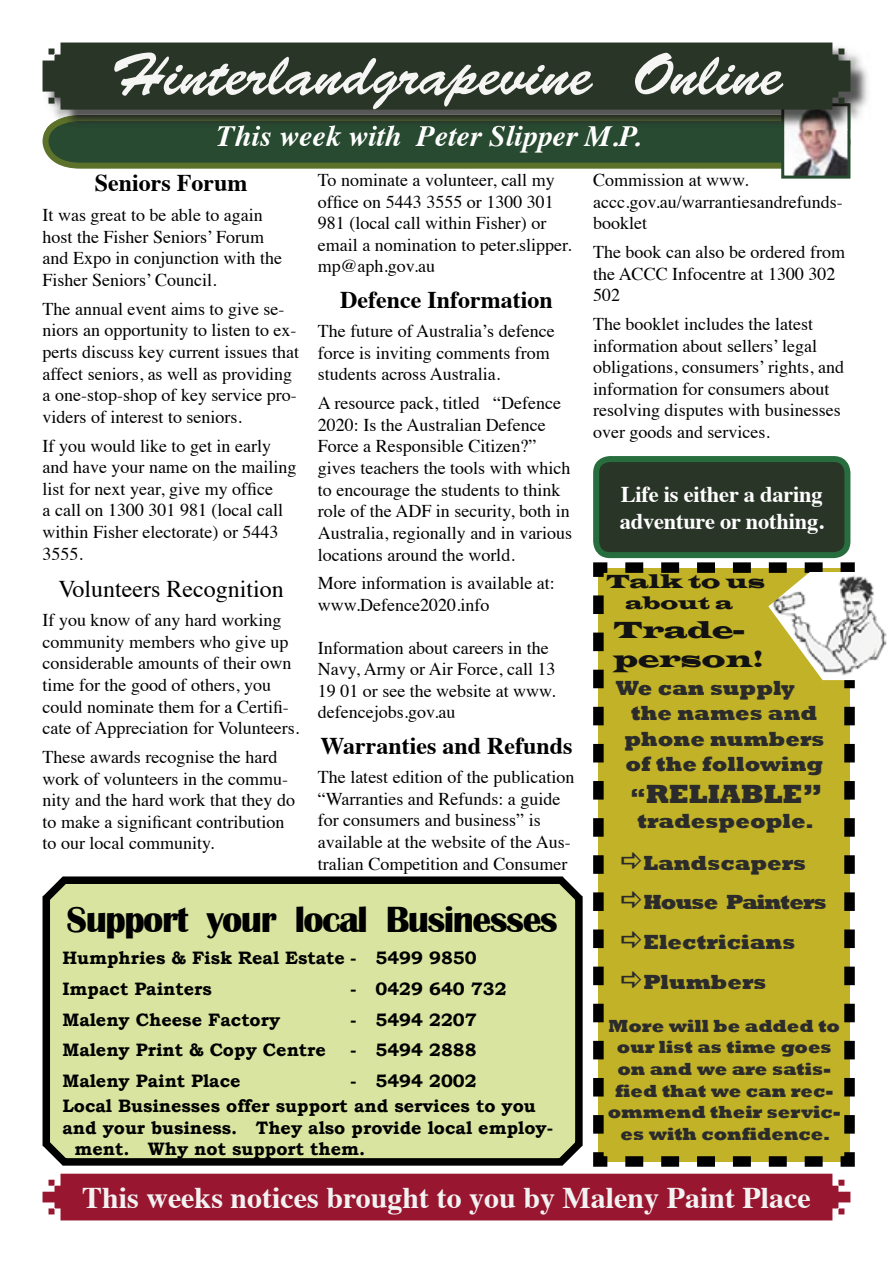
<style>
.page{position:relative;width:893px;height:1263px;background:#fff}
.page>*{position:absolute;margin:0;border:0;box-sizing:border-box;transform-origin:0 0}
.t1{font:60px "Brush Script Std";color:#f5f5f4}
.t2{font:700 37.5px "Britannic";letter-spacing:-.04em;color:#000}
.t3{font:700 30px "Times";color:#f3f2f2}
.t4{font:italic 700 30px "Times";color:#fff}
.t5{font:800 27px "Rockwell";color:#2b2b2b}
.t6{font:700 24px "Times";color:#000}
.t7{font:24px "Times";color:#000}
.t8{font:24px/28.8px "Latin Wide";color:#121212}
.t9{font:700 22.5px/27px "Times";letter-spacing:-.01em;color:#fff}
.t10{font:800 21px/40px "Rockwell";color:#2b2b2b}
.t11{font:19.5px "Latin Wide";color:#121212}
.t12{font:18px/21.6px "Times";color:#000}
.t13{font:700 18px/30.6px "Bookman Old Style";color:#000}
.t14{font:800 18px/21.6px "Rockwell";color:#2b2b2b;text-align:center}
.t15{font:18px "Latin Wide";color:#121212}
.s1{font-size:21px}
</style>
<div class="page">
<div style="left:43px;top:1174px;width:807px;height:46px;background:#98162f"></div>
<svg style="left:43px;top:876px;width:540px;height:290px;background:#c7d293"></svg>
<svg style="left:43px;top:130px;width:807px;height:49px"></svg>
<svg style="left:593px;top:562px;width:262px;height:605px;background:#b9ab2a"></svg>
<img style="left:768px;top:572px;width:118px;height:108px">
<img style="left:45px;top:53px;width:823px;height:77px">
<img style="left:46px;top:115px;width:735px;height:15px">
<img style="left:781px;top:110px;width:69px;height:20px">
<div style="left:43px;top:43px;width:807px;height:67px;background:#293527"></div>
<svg style="left:593px;top:456px;width:257px;height:117px;background:#384a37"></svg>
<svg style="left:621px;top:852px;width:20px;height:16px"></svg>
<svg style="left:621px;top:892px;width:20px;height:16px"></svg>
<svg style="left:621px;top:932px;width:20px;height:16px"></svg>
<svg style="left:621px;top:971px;width:20px;height:16px"></svg>
<h1 class="t1" style="left:110px;top:41px;width:674px">Hinterlandgrapevine Online</h1>
<h3 class="t4" style="left:217px;top:108px;width:426px">This week with Peter Slipper M.P.</h3>
<h3 class="t6" style="left:95px;top:159px;width:154px">Seniors Forum</h3>
<p class="t12" style="left:43px;top:203px;width:241px">It was great to be able to again host the Fisher Seniors’ Forum and Expo in conjunction with the<br>Fisher Seniors’ Council.</p>
<p class="t12" style="left:43px;top:296px;width:258px">The annual event aims to give se&shy;niors an opportunity to listen to ex&shy;perts discuss key current issues that affect seniors, as well as providing a one-stop-shop of key service pro&shy;viders of interest to seniors.</p>
<p class="t12" style="left:43px;top:433px;width:255px">If you would like to get in early and have your name on the mailing list for next year, give my office<br>a call on 1300 301 981 (local call within Fisher electorate) or 5443<br>3555.</p>
<h3 class="t7" style="left:58px;top:567px;width:227px">Volunteers Recognition</h3>
<p class="t12" style="left:43px;top:608px;width:258px">If you know of any hard working community members who give up considerable amounts of their own time for the good of others, you could nominate them for a Certifi&shy;cate of Appreciation for Volunteers.</p>
<p class="t12" style="left:43px;top:745px;width:254px">These awards recognise the hard work of volunteers in the commu&shy;nity and the hard work that they do to make a significant contribution to our local community.</p>
<p class="t12" style="left:318px;top:168px;width:255px">To nominate a volunteer, call my office on 5443 3555 or 1300 301<br>981 (local call within Fisher) or email a nomination to peter.slipper. mp@aph.gov.au</p>
<h3 class="t6" style="left:340px;top:277px;width:214px">Defence Information</h3>
<p class="t12" style="left:318px;top:319px;width:238px">The future of Australia’s defence force is inviting comments from students across Australia.</p>
<p class="t12" style="left:318px;top:391px;width:256px">A resource pack, titled “Defence 2020: Is the Australian Defence Force a Responsible Citizen?” gives teachers the tools with which to encourage the students to think role of the ADF in security, both in Australia, regionally and in various locations around the world.</p>
<p class="t12" style="left:318px;top:571px;width:238px">More information is available at: www.Defence2020.info</p>
<p class="t12" style="left:318px;top:635px;width:239px">Information about careers in the<br>Navy, Army or Air Force, call 13<br>19 01 or see the website at www. defencejobs.gov.au</p>
<h3 class="t6" style="left:320px;top:723px;width:254px">Warranties and Refunds</h3>
<p class="t12" style="left:318px;top:765px;width:258px">The latest edition of the publication “Warranties and Refunds: a guide for consumers and business” is available at the website of the Aus&shy;tralian Competition and Consumer</p>
<h2 class="t2" style="left:67px;top:898px;width:493px">Support your local Businesses</h2>
<p class="t13" style="left:62px;top:943px;width:416px">Humphries &amp; Fisk Real Estate - 5499 9850<br>Impact Painters</p>
<p class="t13" style="left:350px;top:973px;width:158px">- 0429 640 732</p>
<p class="t13" style="left:62px;top:1004px;width:219px">Maleny Cheese Factory</p>
<p class="t13" style="left:350px;top:1004px;width:128px">- 5494 2207</p>
<p class="t13" style="left:62px;top:1034px;width:265px">Maleny Print &amp; Copy Centre</p>
<p class="t13" style="left:350px;top:1034px;width:128px">- 5494 2888</p>
<p class="t13" style="left:62px;top:1065px;width:180px">Maleny Paint Place</p>
<p class="t13" style="left:62px;top:1068px;width:475px;line-height:25.2px;text-indent:288px">- 5494 2002<br>Local Businesses offer support and services to you</p>
<p class="t13" style="left:74px;top:1116px;width:480px;line-height:21.6px;text-indent:-12px">and your business. They also provide local employ&shy;ment. Why not support them.</p>
<p class="t12" style="left:593px;top:168px;width:251px">Commission at www. accc.gov.au/warrantiesandrefunds&shy;booklet</p>
<p class="t12" style="left:593px;top:240px;width:253px">The book can also be ordered from the ACCC Infocentre at 1300 302<br>502</p>
<p class="t12" style="left:593px;top:312px;width:253px">The booklet includes the latest information about sellers’ legal obligations, consumers’ rights, and information for consumers about resolving disputes with businesses over goods and services.</p>
<p class="t9" style="left:620px;top:479px;width:206px">Life is either a daring adventure or nothing.</p>
<p class="t11" style="left:606px;top:569px;width:160px">Talk to us</p>
<p class="t15" style="left:625px;top:592px;width:109px">about a</p>
<h3 class="t8" style="left:614px;top:615px;width:152px">Trade&shy;person!</h3>
<p class="t10" style="left:616px;top:668px;width:180px">We can supply</p>
<p class="t10" style="left:631px;top:694px;width:188px">the names and</p>
<p class="t10" style="left:624px;top:719px;width:201px">phone numbers</p>
<p class="t10" style="left:625px;top:744px;width:199px">of the following</p>
<h3 class="t5" style="left:631px;top:778px;width:193px"><span class="s1">“</span>RELIABLE”</h3>
<p class="t10" style="left:637px;top:802px;width:191px">tradespeople.<br>Landscapers<br>House Painters<br>Electricians<br>Plumbers</p>
<p class="t14" style="left:608px;top:1015px;width:235px">More will be added to our list as time goes on and we are satis&shy;fied that we can rec&shy;ommend their servic&shy;es with confidence.</p>
<h3 class="t3" style="left:82px;top:1169px;width:730px">This weeks notices brought to you by Maleny Paint Place</h3>
</div>
